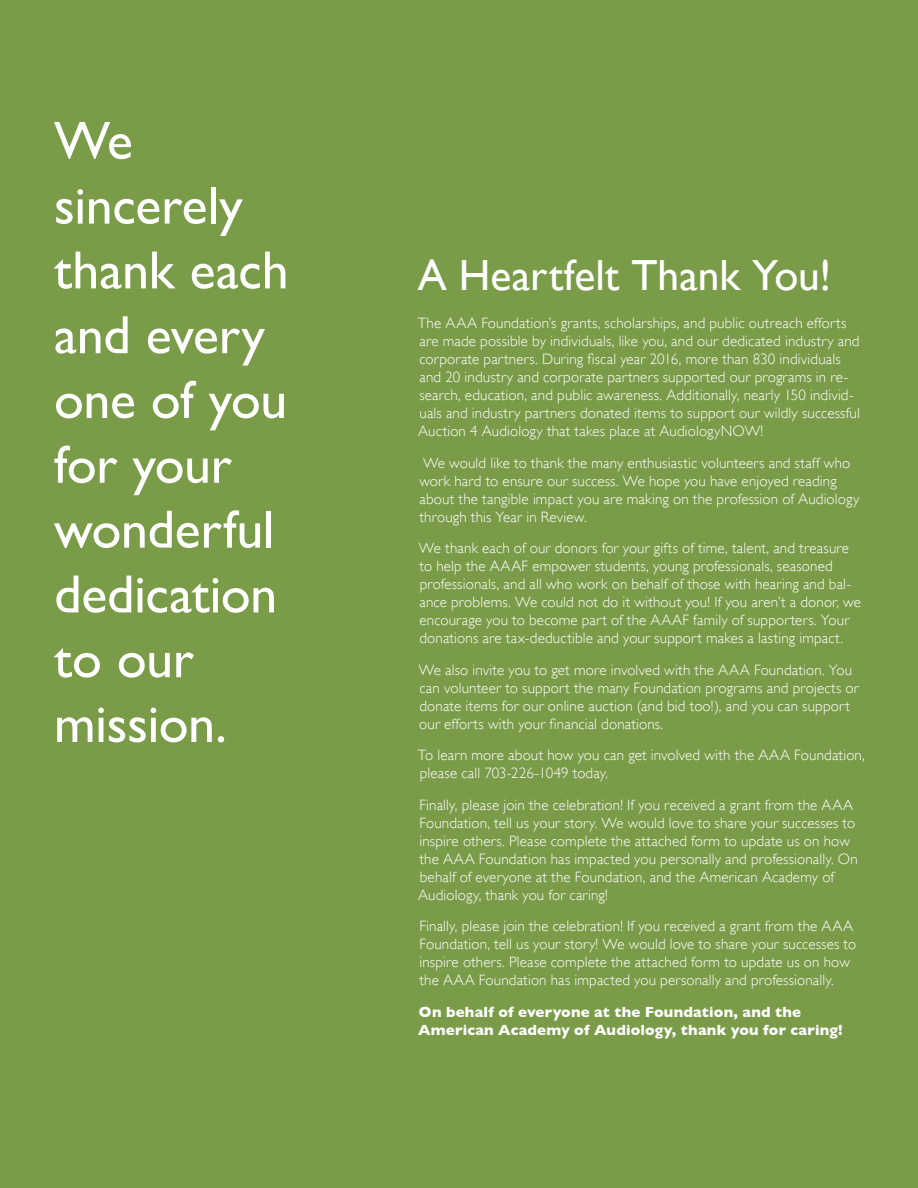
<style>
.page{position:relative;width:918px;height:1188px;background:#7a9c49}
.page>*{position:absolute;margin:0;border:0;box-sizing:border-box;transform-origin:0 0}
.t1{font:54px/64.8px "Gill Sans";letter-spacing:-.005em;color:#fff}
.t2{font:43.5px "Gill Sans";color:#fff}
.t3{font:300 15px/18px "Gill Sans";letter-spacing:.01em;color:#fff}
.t4{font:700 15px/18px "Gill Sans";letter-spacing:.01em;color:#fff}
</style>
<div class="page">
<h1 class="t1" style="left:54px;top:112px;width:236px">We sincerely thank each and every one of you for your wonderful dedication to our mission.</h1>
<h2 class="t2" style="left:418px;top:257px;width:415px">A Heartfelt Thank You!</h2>
<p class="t3" style="left:418px;top:315px;width:444px">The AAA Foundation’s grants, scholarships, and public outreach efforts are made possible by individuals, like you, and our dedicated industry and corporate partners. During fiscal year 2016, more than 830 individuals and 20 industry and corporate partners supported our programs in re&shy;search, education, and public awareness. Additionally, nearly 150 individ&shy;uals and industry partners donated items to support our wildly successful Auction 4 Audiology that takes place at AudiologyNOW!</p>
<p class="t3" style="left:419px;top:455px;width:441px">We would like to thank the many enthusiastic volunteers and staff who work hard to ensure our success. We hope you have enjoyed reading about the tangible impact you are making on the profession of Audiology through this Year in Review.</p>
<p class="t3" style="left:419px;top:540px;width:444px">We thank each of our donors for your gifts of time, talent, and treasure to help the AAAF empower students, young professionals, seasoned professionals, and all who work on behalf of those with hearing and bal&shy;ance problems. We could not do it without you! If you aren’t a donor, we encourage you to become part of the AAAF family of supporters. Your donations are tax-deductible and your support makes a lasting impact.</p>
<p class="t3" style="left:419px;top:662px;width:441px">We also invite you to get more involved with the AAA Foundation. You can volunteer to support the many Foundation programs and projects or donate items for our online auction (and bid too!), and you can support our efforts with your financial donations.</p>
<p class="t3" style="left:418px;top:747px;width:449px">To learn more about how you can get involved with the AAA Foundation, please call 703-226-1049 today.</p>
<p class="t3" style="left:418px;top:797px;width:441px">Finally, please join the celebration! If you received a grant from the AAA Foundation, tell us your story. We would love to share your successes to inspire others. Please complete the attached form to update us on how the AAA Foundation has impacted you personally and professionally. On behalf of everyone at the Foundation, and the American Academy of Audiology, thank you for caring!</p>
<p class="t3" style="left:419px;top:918px;width:438px">Finally, please join the celebration! If you received a grant from the AAA Foundation, tell us your story! We would love to share your successes to inspire others. Please complete the attached form to update us on how the AAA Foundation has impacted you personally and professionally.</p>
<p class="t4" style="left:418px;top:1004px;width:426px">On behalf of everyone at the Foundation, and the<br>American Academy of Audiology, thank you for caring!</p>
</div>
